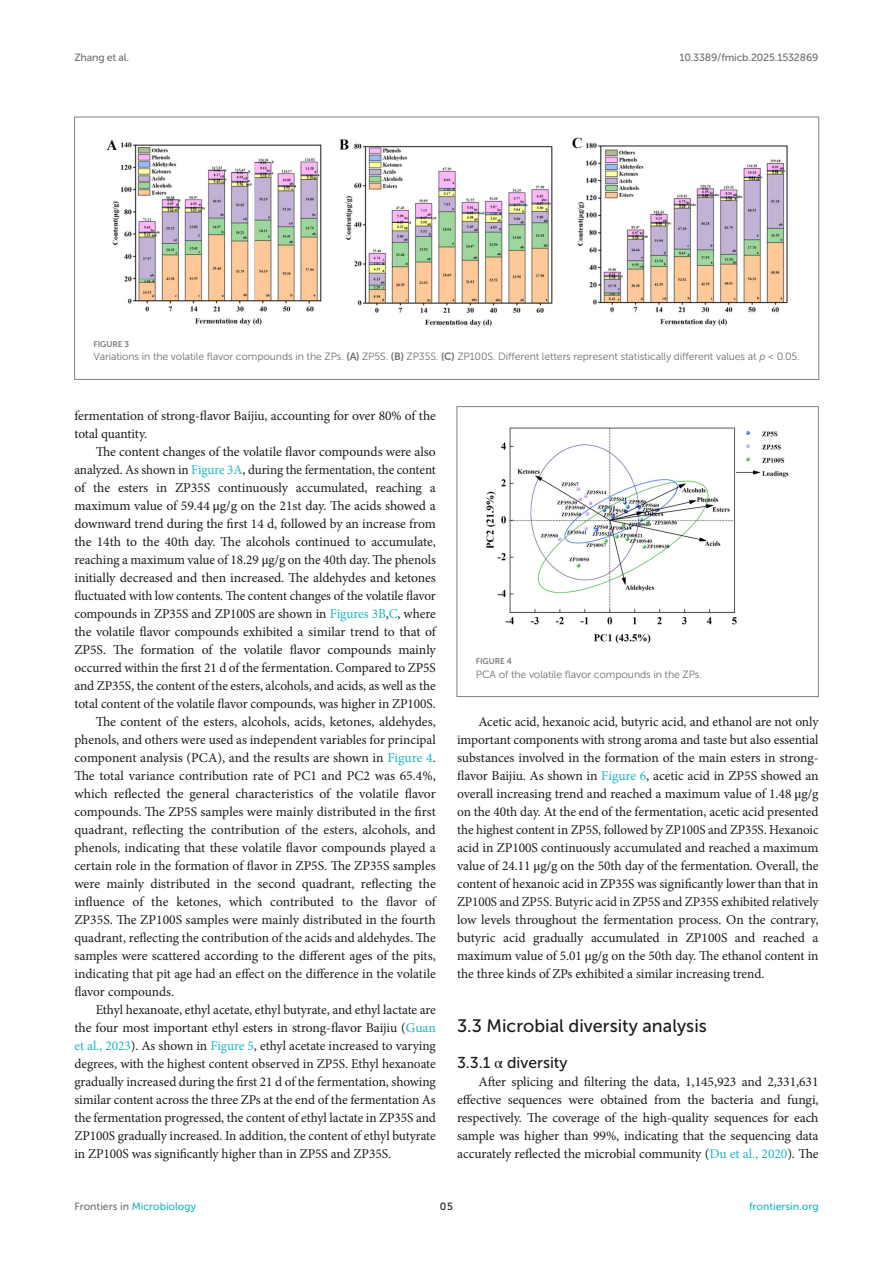
<style>
.page{position:relative;width:893px;height:1263px;background:#fff}
.page>*{position:absolute;margin:0;border:0;box-sizing:border-box;transform-origin:0 0}
.HEAD_2{font:18px "Museo Sans 500";color:#1b1c1b}
.HEAD_3_after_HEAD_2{font:15.75px "Museo Sans 500";color:#1b1c1b}
.TEXT{font:13.5px/18px "Minion Pro";letter-spacing:-.005em;color:#1b1c1b;text-align:justify}
.FIG_LEG{font:10.5px "Museo Sans 300";letter-spacing:-.01em;color:#706f70}
.t1{font:10.5px "Museo Sans 500";color:#1db5c3}
.t2{font:10.5px "Museo Sans 500";letter-spacing:-.015em;color:#706f70}
.t3{font:10.5px "Museo Sans 500";color:#1b1c1b}
.FIG_HD{font:8.25px "Museo Sans 700";letter-spacing:-.01em;color:#7e7f7f}
.s1{font-family:"Museo Sans 700"}
.s2{font-style:italic}
.s3{color:#1db5c3}
.s4{font-family:"STIX General"}
.s5{color:#706f70}
</style>
<div class="page">
<img style="left:106px;top:137px;width:682px;height:190px">
<div style="left:74px;top:117px;width:745px;height:263px;border:1px solid #808285"></div>
<img style="left:486px;top:427px;width:303px;height:217px">
<div style="left:457px;top:406px;width:362px;height:291px;border:1px solid #808285"></div>
<p class="t2" style="left:74px;top:51px;width:56px">Zhang et al.</p>
<p class="t2" style="left:679px;top:51px;width:141px">10.3389/fmicb.2025.1532869</p>
<p class="FIG_HD" style="left:94px;top:340px;width:37px">FIGURE 3</p>
<p class="FIG_LEG" style="left:94px;top:351px;width:708px">Variations in the volatile flavor compounds in the ZPs. <span class="s1">(A)</span> ZP5S. <span class="s1">(B)</span> ZP35S. <span class="s1">(C)</span> ZP100S. Different letters represent statistically different values at <span class="s2">p</span> &lt; 0.05.</p>
<p class="TEXT" style="left:74px;top:407px;width:363px">fermentation of strong-flavor Baijiu, accounting for over 80% of the total quantity.</p>
<p class="TEXT" style="left:74px;top:443px;width:363px;text-indent:21px">The content changes of the volatile flavor compounds were also analyzed. As shown in <span class="s3">Figure 3A</span>, during the fermentation, the content of the esters in ZP35S continuously accumulated, reaching a maximum value of 59.44 <span class="s4">μ</span>g/g on the 21st day. The acids showed a downward trend during the first 14 d, followed by an increase from the 14th to the 40th day. The alcohols continued to accumulate, reaching a maximum value of 18.29 <span class="s4">μ</span>g/g on the 40th day. The phenols initially decreased and then increased. The aldehydes and ketones fluctuated with low contents. The content changes of the volatile flavor compounds in ZP35S and ZP100S are shown in <span class="s3">Figures 3B</span>,<span class="s3">C</span>, where the volatile flavor compounds exhibited a similar trend to that of ZP5S. The formation of the volatile flavor compounds mainly occurred within the first 21 d of the fermentation. Compared to ZP5S and ZP35S, the content of the esters, alcohols, and acids, as well as the total content of the volatile flavor compounds, was higher in ZP100S.</p>
<p class="TEXT" style="left:74px;top:713px;width:363px;text-indent:21px">The content of the esters, alcohols, acids, ketones, aldehydes, phenols, and others were used as independent variables for principal component analysis (PCA), and the results are shown in <span class="s3">Figure 4</span>.<br>The total variance contribution rate of PC1 and PC2 was 65.4%, which reflected the general characteristics of the volatile flavor compounds. The ZP5S samples were mainly distributed in the first quadrant, reflecting the contribution of the esters, alcohols, and phenols, indicating that these volatile flavor compounds played a certain role in the formation of flavor in ZP5S. The ZP35S samples were mainly distributed in the second quadrant, reflecting the influence of the ketones, which contributed to the flavor of ZP35S. The ZP100S samples were mainly distributed in the fourth quadrant, reflecting the contribution of the acids and aldehydes. The samples were scattered according to the different ages of the pits, indicating that pit age had an effect on the difference in the volatile flavor compounds.</p>
<p class="TEXT" style="left:74px;top:1001px;width:363px;text-indent:21px">Ethyl hexanoate, ethyl acetate, ethyl butyrate, and ethyl lactate are the four most important ethyl esters in strong-flavor Baijiu (<span class="s3">Guan et al., 2023</span>). As shown in <span class="s3">Figure 5</span>, ethyl acetate increased to varying degrees, with the highest content observed in ZP5S. Ethyl hexanoate gradually increased during the first 21 d of the fermentation, showing similar content across the three ZPs at the end of the fermentation As the fermentation progressed, the content of ethyl lactate in ZP35S and ZP100S gradually increased. In addition, the content of ethyl butyrate in ZP100S was significantly higher than in ZP5S and ZP35S.</p>
<p class="FIG_HD" style="left:476px;top:657px;width:37px">FIGURE 4</p>
<p class="FIG_LEG" style="left:476px;top:668px;width:228px">PCA of the volatile flavor compounds in the ZPs.</p>
<p class="TEXT" style="left:457px;top:713px;width:363px;text-indent:21px">Acetic acid, hexanoic acid, butyric acid, and ethanol are not only important components with strong aroma and taste but also essential substances involved in the formation of the main esters in strong&shy;flavor Baijiu. As shown in <span class="s3">Figure 6</span>, acetic acid in ZP5S showed an overall increasing trend and reached a maximum value of 1.48 <span class="s4">μ</span>g/g on the 40th day. At the end of the fermentation, acetic acid presented the highest content in ZP5S, followed by ZP100S and ZP35S. Hexanoic acid in ZP100S continuously accumulated and reached a maximum value of 24.11 <span class="s4">μ</span>g/g on the 50th day of the fermentation. Overall, the content of hexanoic acid in ZP35S was significantly lower than that in ZP100S and ZP5S. Butyric acid in ZP5S and ZP35S exhibited relatively low levels throughout the fermentation process. On the contrary, butyric acid gradually accumulated in ZP100S and reached a maximum value of 5.01 <span class="s4">μ</span>g/g on the 50th day. The ethanol content in the three kinds of ZPs exhibited a similar increasing trend.</p>
<p class="HEAD_2" style="left:457px;top:1016px;width:251px">3.3 Microbial diversity analysis</p>
<p class="HEAD_3_after_HEAD_2" style="left:457px;top:1054px;width:112px">3.3.1 <span class="s4">α</span> diversity</p>
<p class="TEXT" style="left:457px;top:1073px;width:363px;text-indent:21px">After splicing and filtering the data, 1,145,923 and 2,331,631 effective sequences were obtained from the bacteria and fungi, respectively. The coverage of the high-quality sequences for each sample was higher than 99%, indicating that the sequencing data accurately reflected the microbial community (<span class="s3">Du et al., 2020</span>). The</p>
<p class="t1" style="left:74px;top:1200px;width:123px"><span class="s5">Frontiers in</span> Microbiology</p>
<p class="t3" style="left:440px;top:1200px;width:14px">05</p>
<p class="t1" style="left:749px;top:1200px;width:71px">frontiersin.org</p>
</div>
